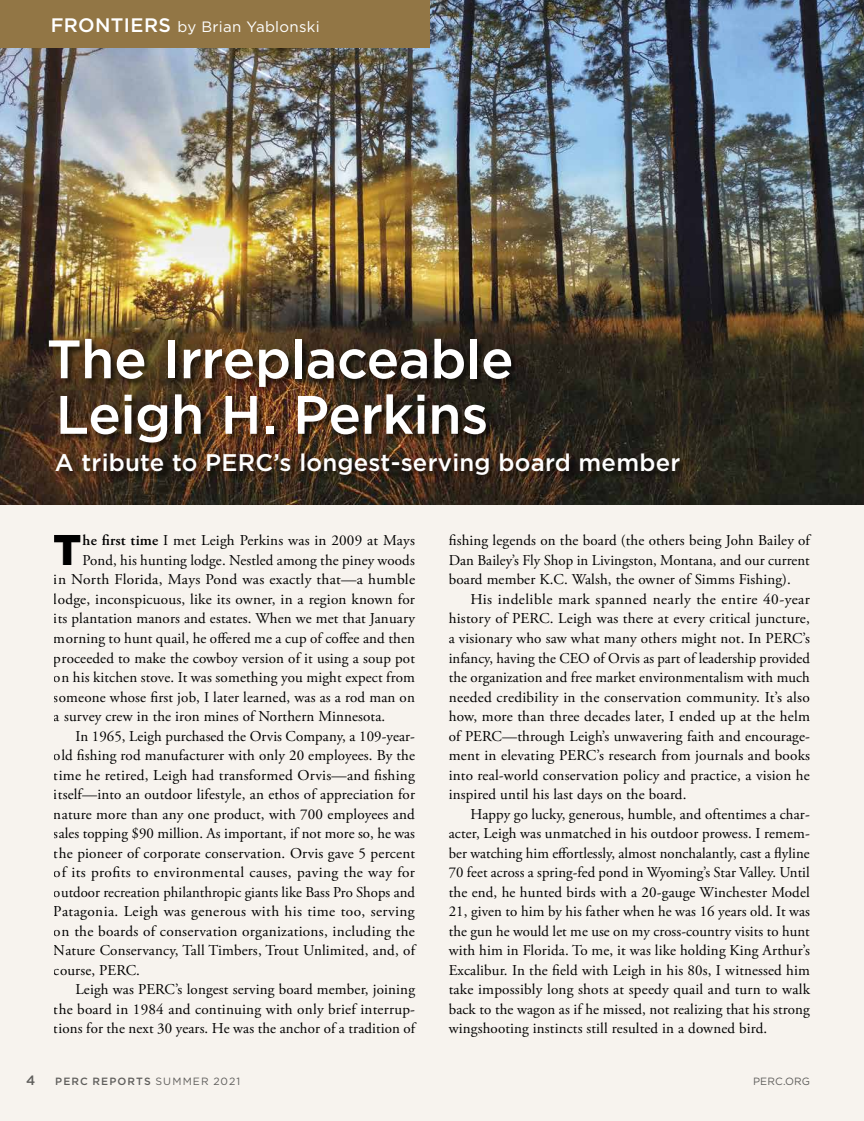
<style>
.page{position:relative;width:864px;height:1121px;background:#fff}
.page>*{position:absolute;margin:0;border:0;box-sizing:border-box;transform-origin:0 0}
.t1{font:500 54px/55.5px "Gotham";letter-spacing:-.01em;color:#fff}
.t2{font:900 42.9px "Gotham";color:#000}
.t3{font:500 24px "Gotham";letter-spacing:.01em;color:#fff}
.t4{font:15px/19.5px "Adobe Garamond Pro";letter-spacing:.01em;color:#000;text-align:justify}
.t5{font:15px "Gotham";letter-spacing:.02em;color:#fff}
.t6{font:500 13.5px "Gotham";color:#636363}
.t7{font:500 10.5px "Gotham";letter-spacing:.105em;color:#636363}
.t8{font:10.5px "Gotham";letter-spacing:.01em;color:#636363}
.s1{font-weight:500;font-size:19.5px}
.s2{font-weight:600}
.s3{font-weight:400}
</style>
<div class="page">
<div style="left:0;top:0;width:864px;height:1120px;background:#f7f3ee"></div>
<img style="left:0;top:0;width:864px;height:504px">
<div style="left:0;top:0;width:430px;height:48px;background:#927645"></div>
<div style="left:49px;top:338px;width:640px;height:145px;background:#000;opacity:.6"></div>
<p class="t5" style="left:51px;top:17px;width:270px"><span class="s1">FRONTIERS</span> by Brian Yablonski</p>
<h1 class="t1" style="left:47px;top:331px;width:468px">The Irreplaceable<br>Leigh H. Perkins</h1>
<h3 class="t3" style="left:55px;top:446px;width:627px">A tribute to PERC’s longest-serving board member</h3>
<h2 class="t2" style="left:54px;top:520px;width:30px">T</h2>
<p class="t4" style="left:83px;top:531px;width:334px"><span class="s2">he first time</span> I met Leigh Perkins was in 2009 at Mays</p>
<p class="t4" style="left:83px;top:551px;width:334px">Pond, his hunting lodge. Nestled among the piney woods</p>
<p class="t4" style="left:54px;top:570px;width:363px">in North Florida, Mays Pond was exactly that—a humble</p>
<p class="t4" style="left:54px;top:590px;width:363px">lodge, inconspicuous, like its owner, in a region known for</p>
<p class="t4" style="left:54px;top:609px;width:363px">its plantation manors and estates. When we met that January</p>
<p class="t4" style="left:54px;top:629px;width:363px">morning to hunt quail, he offered me a cup of coffee and then</p>
<p class="t4" style="left:54px;top:648px;width:363px">proceeded to make the cowboy version of it using a soup pot</p>
<p class="t4" style="left:54px;top:668px;width:363px">on his kitchen stove. It was something you might expect from</p>
<p class="t4" style="left:54px;top:687px;width:363px">someone whose first job, I later learned, was as a rod man on</p>
<p class="t4" style="left:54px;top:707px;width:333px">a survey crew in the iron mines of Northern Minnesota.</p>
<p class="t4" style="left:75px;top:726px;width:341px">In 1965, Leigh purchased the Orvis Company, a 109-year-</p>
<p class="t4" style="left:54px;top:746px;width:363px">old fishing rod manufacturer with only 20 employees. By the</p>
<p class="t4" style="left:54px;top:765px;width:363px">time he retired, Leigh had transformed Orvis—and fishing</p>
<p class="t4" style="left:54px;top:785px;width:363px">itself—into an outdoor lifestyle, an ethos of appreciation for</p>
<p class="t4" style="left:54px;top:804px;width:363px">nature more than any one product, with 700 employees and</p>
<p class="t4" style="left:54px;top:824px;width:363px">sales topping $90 million. As important, if not more so, he was</p>
<p class="t4" style="left:54px;top:843px;width:363px">the pioneer of corporate conservation. Orvis gave 5 percent</p>
<p class="t4" style="left:54px;top:863px;width:363px">of its profits to environmental causes, paving the way for</p>
<p class="t4" style="left:54px;top:882px;width:363px">outdoor recreation philanthropic giants like Bass Pro Shops and</p>
<p class="t4" style="left:54px;top:902px;width:362px">Patagonia. Leigh was generous with his time too, serving</p>
<p class="t4" style="left:54px;top:921px;width:362px">on the boards of conservation organizations, including the</p>
<p class="t4" style="left:54px;top:941px;width:363px">Nature Conservancy, Tall Timbers, Trout Unlimited, and, of</p>
<p class="t4" style="left:54px;top:960px;width:88px">course, PERC.</p>
<p class="t4" style="left:75px;top:980px;width:341px">Leigh was PERC’s longest serving board member, joining</p>
<p class="t4" style="left:54px;top:999px;width:363px">the board in 1984 and continuing with only brief interrup-</p>
<p class="t4" style="left:54px;top:1019px;width:363px">tions for the next 30 years. He was the anchor of a tradition of</p>
<p class="t4" style="left:449px;top:531px;width:363px">fishing legends on the board (the others being John Bailey of Dan Bailey’s Fly Shop in Livingston, Montana, and our current board member K.C. Walsh, the owner of Simms Fishing).</p>
<p class="t4" style="left:449px;top:590px;width:363px;text-indent:22px">His indelible mark spanned nearly the entire 40-year history of PERC. Leigh was there at every critical juncture, a visionary who saw what many others might not. In PERC’s infancy, having the CEO of Orvis as part of leadership provided the organization and free market environmentalism with much needed credibility in the conservation community. It’s also how, more than three decades later, I ended up at the helm of PERC—through Leigh’s unwavering faith and encourage&shy;ment in elevating PERC’s research from journals and books into real-world conservation policy and practice, a vision he inspired until his last days on the board.</p>
<p class="t4" style="left:449px;top:804px;width:363px;text-indent:22px">Happy go lucky, generous, humble, and oftentimes a char&shy;acter, Leigh was unmatched in his outdoor prowess. I remem&shy;ber watching him effortlessly, almost nonchalantly, cast a flyline 70 feet across a spring-fed pond in Wyoming’s Star Valley. Until the end, he hunted birds with a 20-gauge Winchester Model 21, given to him by his father when he was 16 years old. It was the gun he would let me use on my cross-country visits to hunt with him in Florida. To me, it was like holding King Arthur’s Excalibur. In the field with Leigh in his 80s, I witnessed him take impossibly long shots at speedy quail and turn to walk back to the wagon as if he missed, not realizing that his strong wingshooting instincts still resulted in a downed bird.</p>
<p class="t6" style="left:26px;top:1071px;width:11px">4</p>
<p class="t7" style="left:55px;top:1074px;width:186px">PERC REPORTS <span class="s3">SUMMER 2021</span></p>
<p class="t8" style="left:753px;top:1074px;width:59px">PERC.ORG</p>
</div>
